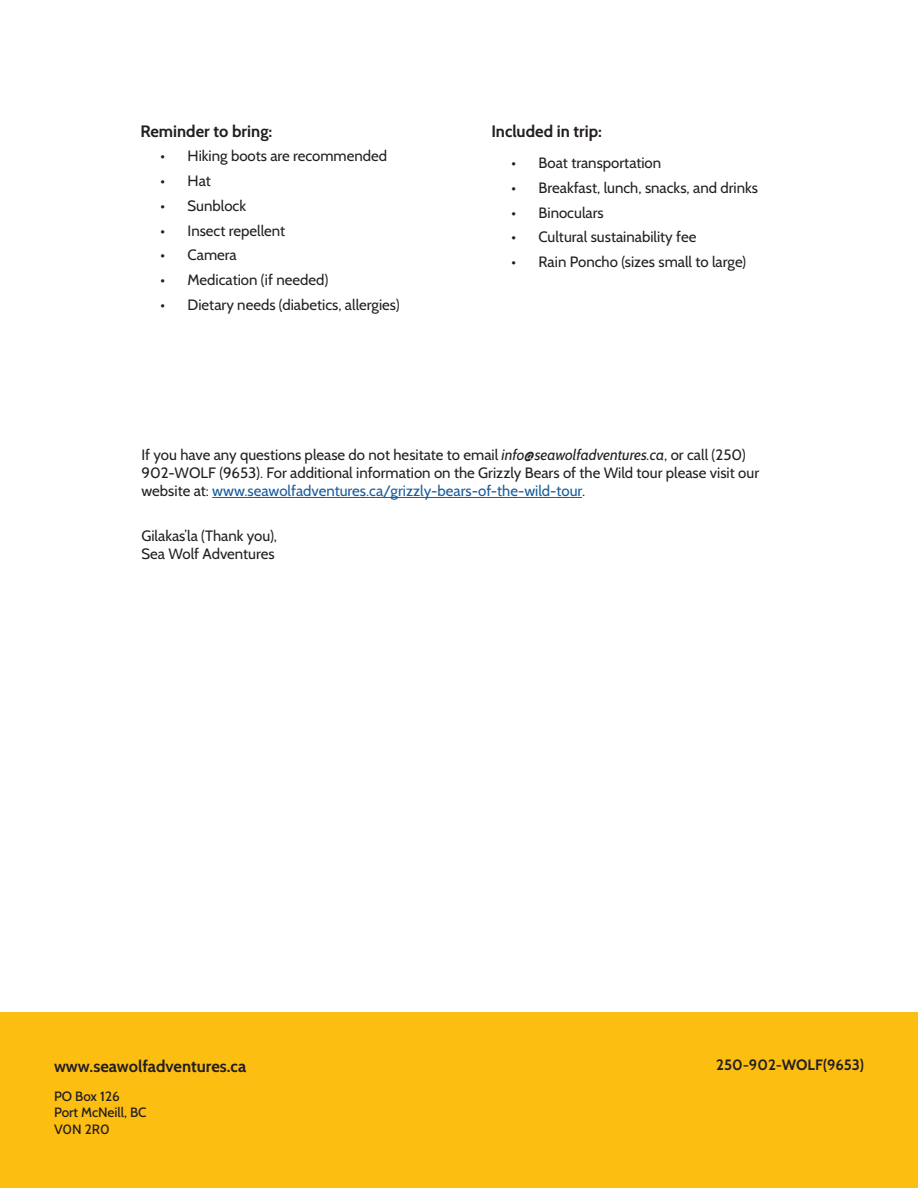
<style>
.page{position:relative;width:918px;height:1188px;background:#fff}
.page>*{position:absolute;margin:0;border:0;box-sizing:border-box;transform-origin:0 0}
.t1{font:700 16.5px "Cabin";color:#231f20}
.t2{font:15px/18px "Cabin";color:#231f20}
.t3{font:700 15px "Cabin";color:#231f20}
.t4{font:500 13.5px "Cabin";color:#231f20}
.s1{font-style:italic}
.s2{color:#175d9e}
</style>
<div class="page">
<div style="left:0;top:1012px;width:917px;height:176px;background:#fdbe12"></div>
<hr style="left:212px;top:497px;width:370px;height:1px;background:#175d9e">
<p class="t1" style="left:140px;top:121px;width:134px">Reminder to bring:</p>
<p class="t2" style="left:161px;top:147px;width:228px">• Hiking boots are recommended</p>
<p class="t2" style="left:161px;top:172px;width:52px">• Hat</p>
<p class="t2" style="left:161px;top:196px;width:87px">• Sunblock</p>
<p class="t2" style="left:161px;top:221px;width:126px">• Insect repellent</p>
<p class="t2" style="left:161px;top:246px;width:78px">• Camera</p>
<p class="t2" style="left:161px;top:271px;width:169px">• Medication (if needed)</p>
<p class="t2" style="left:161px;top:295px;width:241px">• Dietary needs (diabetics, allergies)</p>
<p class="t1" style="left:491px;top:121px;width:112px">Included in trip:</p>
<p class="t2" style="left:512px;top:154px;width:151px">• Boat transportation</p>
<p class="t2" style="left:512px;top:178px;width:248px">• Breakfast, lunch, snacks, and drinks</p>
<p class="t2" style="left:512px;top:203px;width:94px">• Binoculars</p>
<p class="t2" style="left:512px;top:228px;width:186px">• Cultural sustainability fee</p>
<p class="t2" style="left:512px;top:253px;width:236px">• Rain Poncho (sizes small to large)</p>
<p class="t2" style="left:141px;top:446px;width:619px">If you have any questions please do not hesitate to email <span class="s1">info@seawolfadventures.ca</span>, or call (250)<br>902-WOLF (9653). For additional information on the Grizzly Bears of the Wild tour please visit our website at: <span class="s2">www.seawolfadventures.ca/grizzly-bears-of-the-wild-tour</span>.</p>
<p class="t2" style="left:141px;top:527px;width:137px">Gilakas’la (Thank you),</p>
<p class="t2" style="left:141px;top:545px;width:135px">Sea Wolf Adventures</p>
<p class="t1" style="left:54px;top:1056px;width:194px">www.seawolfadventures.ca</p>
<p class="t4" style="left:54px;top:1088px;width:67px">PO Box 126</p>
<p class="t4" style="left:54px;top:1104px;width:94px">Port McNeill, BC</p>
<p class="t4" style="left:54px;top:1121px;width:57px">V0N 2R0</p>
<p class="t3" style="left:716px;top:1056px;width:149px">250-902-WOLF(9653)</p>
</div>
